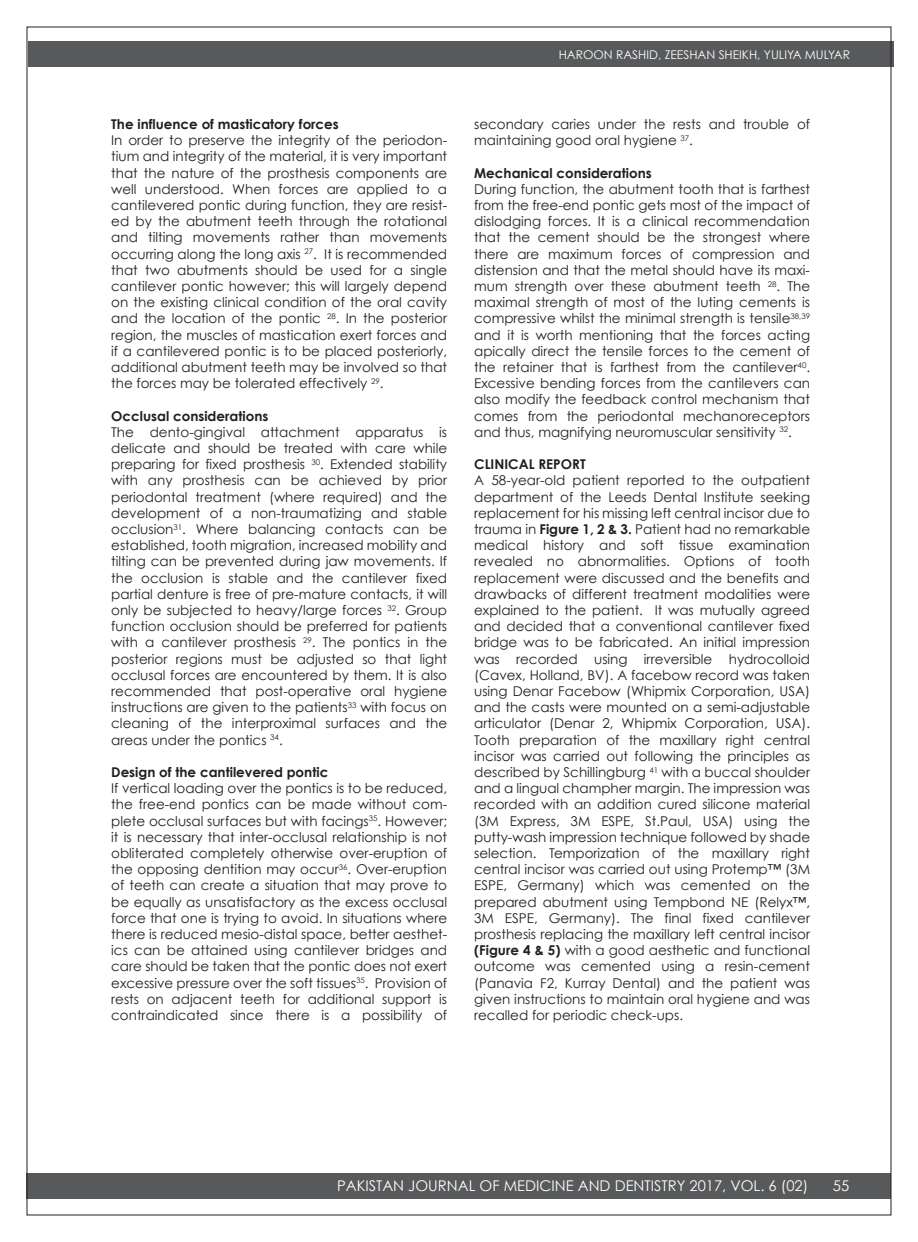
<style>
.page{position:relative;width:918px;height:1242px;background:#fff}
.page>*{position:absolute;margin:0;border:0;box-sizing:border-box;transform-origin:0 0}
.t1{font:14.7px "Century Gothic";color:#fff}
.t2{font:13.5px/16.2px "Century Gothic";color:#231f20;text-align:justify}
.t3{font:700 13.5px "Century Gothic";color:#231f20}
.t4{font:12px "Century Gothic";color:#fff}
.s1{font-weight:700}
</style>
<div class="page">
<div style="left:28px;top:41px;width:866px;height:26px;background:#58595b"></div>
<div style="left:27px;top:1173px;width:864px;height:26px;background:#58595b"></div>
<p class="t3" style="left:111px;top:115px;width:229px">The influence of masticatory forces</p>
<p class="t2" style="left:111px;top:132px;width:337px">In order to preserve the integrity of the periodon&shy;tium and integrity of the material, it is very important that the nature of the prosthesis components are well understood. When forces are applied to a cantilevered pontic during function, they are resist&shy;ed by the abutment teeth through the rotational and tilting movements rather than movements occurring along the long axis <sup>27</sup>. It is recommended that two abutments should be used for a single cantilever pontic however; this will largely depend on the existing clinical condition of the oral cavity and the location of the pontic <sup>28</sup>. In the posterior region, the muscles of mastication exert forces and if a cantilevered pontic is to be placed posteriorly, additional abutment teeth may be involved so that the forces may be tolerated effectively <sup>29</sup>.</p>
<p class="t3" style="left:111px;top:407px;width:159px">Occlusal considerations</p>
<p class="t2" style="left:111px;top:423px;width:337px">The dento-gingival attachment apparatus is delicate and should be treated with care while preparing for fixed prosthesis <sup>30</sup>. Extended stability with any prosthesis can be achieved by prior periodontal treatment (where required) and the development of a non-traumatizing and stable occlusion<sup>31</sup>. Where balancing contacts can be established, tooth migration, increased mobility and tilting can be prevented during jaw movements. If the occlusion is stable and the cantilever fixed partial denture is free of pre-mature contacts, it will only be subjected to heavy/large forces <sup>32</sup>. Group function occlusion should be preferred for patients with a cantilever prosthesis <sup>29</sup>. The pontics in the posterior regions must be adjusted so that light occlusal forces are encountered by them. It is also recommended that post-operative oral hygiene instructions are given to the patients<sup>33</sup> with focus on cleaning of the interproximal surfaces and the areas under the pontics <sup>34</sup>.</p>
<p class="t3" style="left:111px;top:763px;width:219px">Design of the cantilevered pontic</p>
<p class="t2" style="left:111px;top:780px;width:337px">If vertical loading over the pontics is to be reduced, the free-end pontics can be made without com&shy;plete occlusal surfaces but with facings<sup>35</sup>. However; it is necessary that inter-occlusal relationship is not obliterated completely otherwise over-eruption of the opposing dentition may occur<sup>36</sup>. Over-eruption of teeth can create a situation that may prove to be equally as unsatisfactory as the excess occlusal force that one is trying to avoid. In situations where there is reduced mesio-distal space, better aesthet&shy;ics can be attained using cantilever bridges and care should be taken that the pontic does not exert excessive pressure over the soft tissues<sup>35</sup>. Provision of rests on adjacent teeth for additional support is contraindicated since there is a possibility of</p>
<p class="t4" style="left:559px;top:47px;width:293px">HAROON RASHID, ZEESHAN SHEIKH, YULIYA MULYAR</p>
<p class="t2" style="left:474px;top:116px;width:337px">secondary caries under the rests and trouble of maintaining good oral hygiene <sup>37</sup>.</p>
<p class="t3" style="left:474px;top:164px;width:179px">Mechanical considerations</p>
<p class="t2" style="left:474px;top:180px;width:337px">During function, the abutment tooth that is farthest from the free-end pontic gets most of the impact of dislodging forces. It is a clinical recommendation that the cement should be the strongest where there are maximum forces of compression and distension and that the metal should have its maxi&shy;mum strength over these abutment teeth <sup>28</sup>. The maximal strength of most of the luting cements is compressive whilst the minimal strength is tensile<sup>38,39 </sup>and it is worth mentioning that the forces acting apically direct the tensile forces to the cement of the retainer that is farthest from the cantilever<sup>40</sup>.<br>Excessive bending forces from the cantilevers can also modify the feedback control mechanism that comes from the periodontal mechanoreceptors and thus, magnifying neuromuscular sensitivity <sup>32</sup>.</p>
<p class="t3" style="left:474px;top:456px;width:113px">CLINICAL REPORT</p>
<p class="t2" style="left:474px;top:472px;width:337px">A 58-year-old patient reported to the outpatient department of the Leeds Dental Institute seeking replacement for his missing left central incisor due to trauma in <span class="s1">Figure 1, 2 &amp; 3.</span> Patient had no remarkable medical history and soft tissue examination revealed no abnormalities. Options of tooth replacement were discussed and the benefits and drawbacks of different treatment modalities were explained to the patient. It was mutually agreed and decided that a conventional cantilever fixed bridge was to be fabricated. An initial impression was recorded using irreversible hydrocolloid (Cavex, Holland, BV). A facebow record was taken using Denar Facebow (Whipmix Corporation, USA) and the casts were mounted on a semi-adjustable articulator (Denar 2, Whipmix Corporation, USA).<br>Tooth preparation of the maxillary right central incisor was carried out following the principles as described by Schillingburg <sup>41</sup> with a buccal shoulder and a lingual champher margin. The impression was recorded with an addition cured silicone material (3M Express, 3M ESPE, St.Paul, USA) using the putty-wash impression technique followed by shade selection. Temporization of the maxillary right central incisor was carried out using Protemp™ (3M ESPE, Germany) which was cemented on the prepared abutment using Tempbond NE (Relyx™, 3M ESPE, Germany). The final fixed cantilever prosthesis replacing the maxillary left central incisor <span class="s1">(Figure 4 &amp; 5)</span> with a good aesthetic and functional outcome was cemented using a resin-cement (Panavia F2, Kurray Dental) and the patient was given instructions to maintain oral hygiene and was recalled for periodic check-ups.</p>
<p class="t1" style="left:337px;top:1176px;width:473px">PAKISTAN JOURNAL OF MEDICINE AND DENTISTRY 2017, VOL. 6 (02)</p>
<p class="t1" style="left:833px;top:1176px;width:18px">55</p>
</div>
